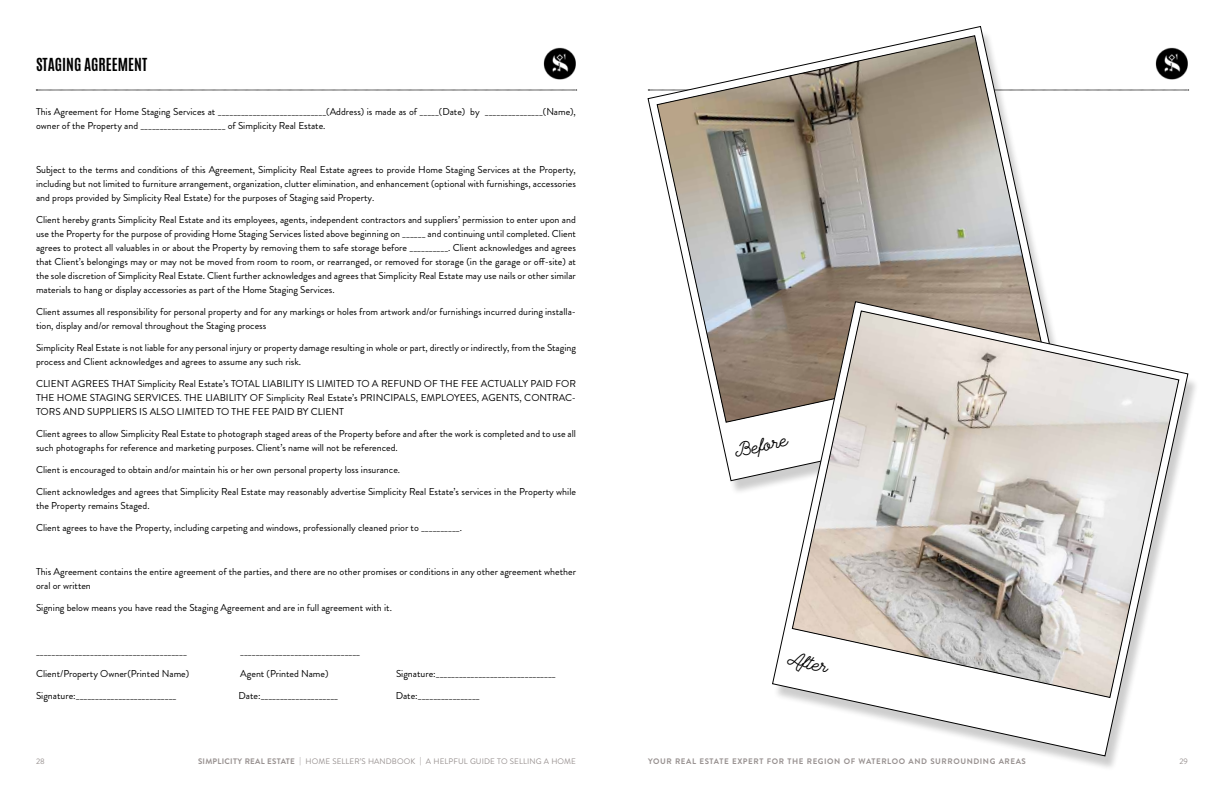
<style>
.page{position:relative;width:1224px;height:792px;background:#fff}
.page>*{position:absolute;margin:0;border:0;box-sizing:border-box;transform-origin:0 0}
.t1{font:18.8px "Hanley Monoline";color:#000}
.t2{font:700 15px "Antonio";color:#000}
.t3{font:10px/14px "Brandon Grotesque";color:#000}
.t4{font:8px "Brandon Grotesque";letter-spacing:.01em;color:#989190}
.t5{font:700 8px "Brandon Grotesque";letter-spacing:.07em;color:#989190}
.s1{font-weight:700}
</style>
<div class="page">
<svg style="left:36px;top:90px;width:541px;height:1px"></svg>
<svg style="left:1075px;top:90px;width:114px;height:1px"></svg>
<img style="left:543px;top:47px;width:33px;height:33px">
<img style="left:1155px;top:47px;width:33px;height:33px">
<div style="left:648px;top:30px;width:427px;height:466px;background:#000;opacity:.2"></div>
<svg style="left:648px;top:26px;width:416px;height:455px"></svg>
<svg style="left:657px;top:36px;width:387px;height:386px"></svg>
<svg style="left:772px;top:302px;width:416px;height:454px"></svg>
<svg style="left:792px;top:311px;width:387px;height:387px"></svg>
<h2 class="t2" style="left:36px;top:53px;width:113px">STAGING AGREEMENT</h2>
<p class="t3" style="left:36px;top:105px;width:541px">This Agreement for Home Staging Services at ____________________________(Address) is made as of _____(Date) by _______________(Name), owner of the Property and ______________________ of Simplicity Real Estate.</p>
<p class="t3" style="left:36px;top:163px;width:542px;text-align:justify">Subject to the terms and conditions of this Agreement, Simplicity Real Estate agrees to provide Home Staging Services at the Property, including but not limited to furniture arrangement, organization, clutter elimination, and enhancement (optional with furnishings, accessories and props provided by Simplicity Real Estate) for the purposes of Staging said Property.</p>
<p class="t3" style="left:36px;top:213px;width:542px;text-align:justify">Client hereby grants Simplicity Real Estate and its employees, agents, independent contractors and suppliers’ permission to enter upon and use the Property for the purpose of providing Home Staging Services listed above beginning on ______ and continuing until completed. Client agrees to protect all valuables in or about the Property by removing them to safe storage before __________. Client acknowledges and agrees that Client’s belongings may or may not be moved from room to room, or rearranged, or removed for storage (in the garage or off-site) at the sole discretion of Simplicity Real Estate. Client further acknowledges and agrees that Simplicity Real Estate may use nails or other similar materials to hang or display accessories as part of the Home Staging Services.</p>
<p class="t3" style="left:36px;top:305px;width:541px">Client assumes all responsibility for personal property and for any markings or holes from artwork and/or furnishings incurred during installa&shy;tion, display and/or removal throughout the Staging process</p>
<p class="t3" style="left:36px;top:341px;width:542px">Simplicity Real Estate is not liable for any personal injury or property damage resulting in whole or part, directly or indirectly, from the Staging process and Client acknowledges and agrees to assume any such risk.</p>
<p class="t3" style="left:36px;top:377px;width:541px;text-align:justify">CLIENT AGREES THAT Simplicity Real Estate’s TOTAL LIABILITY IS LIMITED TO A REFUND OF THE FEE ACTUALLY PAID FOR THE HOME STAGING SERVICES. THE LIABILITY OF Simplicity Real Estate’s PRINCIPALS, EMPLOYEES, AGENTS, CONTRAC-TORS AND SUPPLIERS IS ALSO LIMITED TO THE FEE PAID BY CLIENT</p>
<p class="t3" style="left:36px;top:427px;width:542px">Client agrees to allow Simplicity Real Estate to photograph staged areas of the Property before and after the work is completed and to use all such photographs for reference and marketing purposes. Client’s name will not be referenced.</p>
<p class="t3" style="left:36px;top:463px;width:366px">Client is encouraged to obtain and/or maintain his or her own personal property loss insurance.</p>
<p class="t3" style="left:36px;top:485px;width:542px">Client acknowledges and agrees that Simplicity Real Estate may reasonably advertise Simplicity Real Estate’s services in the Property while the Property remains Staged.</p>
<p class="t3" style="left:36px;top:521px;width:428px">Client agrees to have the Property, including carpeting and windows, professionally cleaned prior to __________.</p>
<p class="t3" style="left:36px;top:565px;width:542px">This Agreement contains the entire agreement of the parties, and there are no other promises or conditions in any other agreement whether oral or written</p>
<p class="t3" style="left:36px;top:601px;width:357px">Signing below means you have read the Staging Agreement and are in full agreement with it.</p>
<p class="t3" style="left:36px;top:645px;width:152px">_______________________________________</p>
<p class="t3" style="left:240px;top:645px;width:121px">_______________________________</p>
<p class="t3" style="left:36px;top:667px;width:155px">Client/Property Owner(Printed Name)</p>
<p class="t3" style="left:240px;top:667px;width:90px">Agent (Printed Name)</p>
<p class="t3" style="left:396px;top:667px;width:161px">Signature:_______________________________</p>
<p class="t3" style="left:36px;top:689px;width:142px">Signature:__________________________</p>
<p class="t3" style="left:239px;top:689px;width:101px">Date:____________________</p>
<p class="t3" style="left:396px;top:689px;width:85px">Date:________________</p>
<h1 class="t1" style="left:732px;top:440px;width:56px;rotate:-12deg">Before</h1>
<h1 class="t1" style="left:791px;top:647px;width:42px;rotate:12deg">After</h1>
<p class="t4" style="left:36px;top:756px;width:10px">28</p>
<p class="t4" style="left:198px;top:756px;width:379px"><span class="s1">SIMPLICITY REAL ESTATE</span> | HOME SELLER’S HANDBOOK | A HELPFUL GUIDE TO SELLING A HOME</p>
<p class="t5" style="left:648px;top:756px;width:379px">YOUR REAL ESTATE EXPERT FOR THE REGION OF WATERLOO AND SURROUNDING AREAS</p>
<p class="t4" style="left:1180px;top:756px;width:10px">29</p>
</div>
